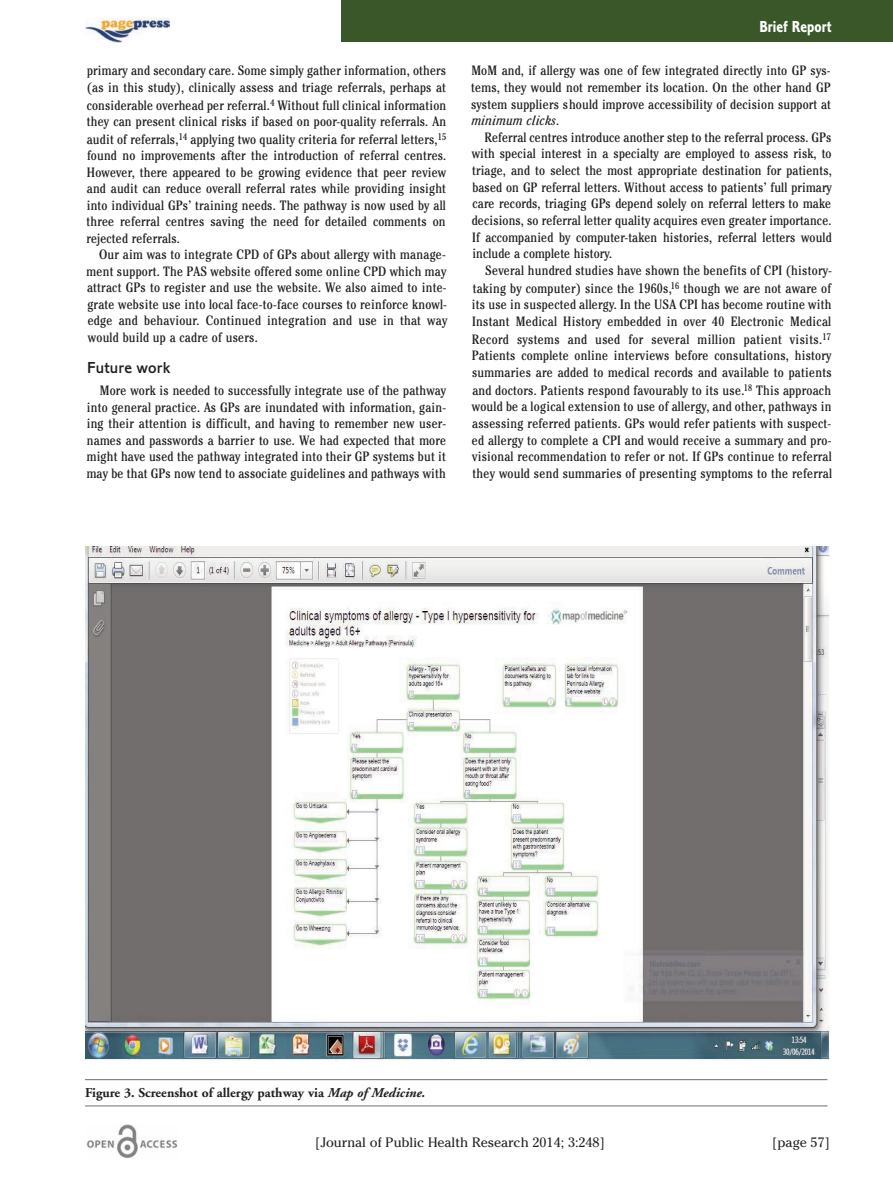
<style>
.page{position:relative;width:893px;height:1191px;background:#fff}
.page>*{position:absolute;margin:0;border:0;box-sizing:border-box;transform-origin:0 0}
.t1{font:16.5px "Corinthian Bold Condensed Plain";color:#fff}
.t2{font:16.5px "Corinthian Medium Plain";letter-spacing:.01em;color:#231f20}
.t3{font:condensed 13.5px/17px "Cheltenham";letter-spacing:.015em;color:#231f20;text-align:justify}
.t4{font:700 13.5px "Adobe Garamond";color:#231f20}
.t5{font:13.5px "Cheltenham";color:#231f20}
.s1{font-style:italic}
</style>
<div class="page">
<div style="left:342px;top:0;width:551px;height:41px;background:#395728"></div>
<img style="left:85px;top:17px;width:85px;height:26px">
<img style="left:86px;top:1124px;width:92px;height:34px">
<img style="left:85px;top:546px;width:744px;height:515px">
<hr style="left:85px;top:1079px;width:742px;height:1px;background:#6c6d70">
<hr style="left:85px;top:1105px;width:742px;height:1px;background:#6c6d70">
<p class="t3" style="left:86px;top:64px;width:361px">primary and secondary care. Some simply gather information, others (as in this study), clinically assess and triage referrals, perhaps at considerable overhead per referral.<sup>4</sup> Without full clinical information they can present clinical risks if based on poor-quality referrals. An audit of referrals,<sup>14</sup> applying two quality criteria for referral letters,<sup>15 </sup>found no improvements after the introduction of referral centres.<br>However, there appeared to be growing evidence that peer review and audit can reduce overall referral rates while providing insight into individual GPs’ training needs. The pathway is now used by all three referral centres saving the need for detailed comments on rejected referrals.</p>
<p class="t3" style="left:87px;top:248px;width:362px;line-height:16.5px;text-indent:13px">Our aim was to integrate CPD of GPs about allergy with manage&shy;ment support. The PAS website offered some online CPD which may attract GPs to register and use the website. We also aimed to inte&shy;grate website use into local face-to-face courses to reinforce knowl&shy;edge and behaviour. Continued integration and use in that way would build up a cadre of users.</p>
<p class="t2" style="left:87px;top:362px;width:85px">Future work</p>
<p class="t3" style="left:87px;top:384px;width:361px;line-height:16.5px;text-indent:13px">More work is needed to successfully integrate use of the pathway into general practice. As GPs are inundated with information, gain&shy;ing their attention is difficult, and having to remember new user&shy;names and passwords a barrier to use. We had expected that more might have used the pathway integrated into their GP systems but it may be that GPs now tend to associate guidelines and pathways with</p>
<p class="t1" style="left:759px;top:21px;width:74px">Brief Report</p>
<p class="t3" style="left:471px;top:64px;width:361px">MoM and, if allergy was one of few integrated directly into GP sys&shy;tems, they would not remember its location. On the other hand GP system suppliers should improve accessibility of decision support at <span class="s1">minimum clicks</span>.</p>
<p class="t3" style="left:472px;top:130px;width:361px;text-indent:13px">Referral centres introduce another step to the referral process. GPs with special interest in a specialty are employed to assess risk, to triage, and to select the most appropriate destination for patients, based on GP referral letters. Without access to patients’ full primary care records, triaging GPs depend solely on referral letters to make decisions, so referral letter quality acquires even greater importance.<br>If accompanied by computer-taken histories, referral letters would include a complete history.</p>
<p class="t3" style="left:472px;top:263px;width:362px;text-indent:13px">Several hundred studies have shown the benefits of CPI (history&shy;taking by computer) since the 1960s,<sup>16</sup> though we are not aware of its use in suspected allergy. In the USA CPI has become routine with Instant Medical History embedded in over 40 Electronic Medical Record systems and used for several million patient visits.<sup>17<br></sup>Patients complete online interviews before consultations, history summaries are added to medical records and available to patients and doctors. Patients respond favourably to its use.<sup>18</sup> This approach would be a logical extension to use of allergy, and other, pathways in assessing referred patients. GPs would refer patients with suspect&shy;ed allergy to complete a CPI and would receive a summary and pro&shy;visional recommendation to refer or not. If GPs continue to referral they would send summaries of presenting symptoms to the referral</p>
<p class="t4" style="left:85px;top:1087px;width:342px">Figure 3. Screenshot of allergy pathway via <span class="s1">Map of Medicine.</span></p>
<p class="t5" style="left:315px;top:1134px;width:292px">[Journal of Public Health Research 2014; 3:248]</p>
<p class="t5" style="left:772px;top:1134px;width:59px">[page 57]</p>
</div>
